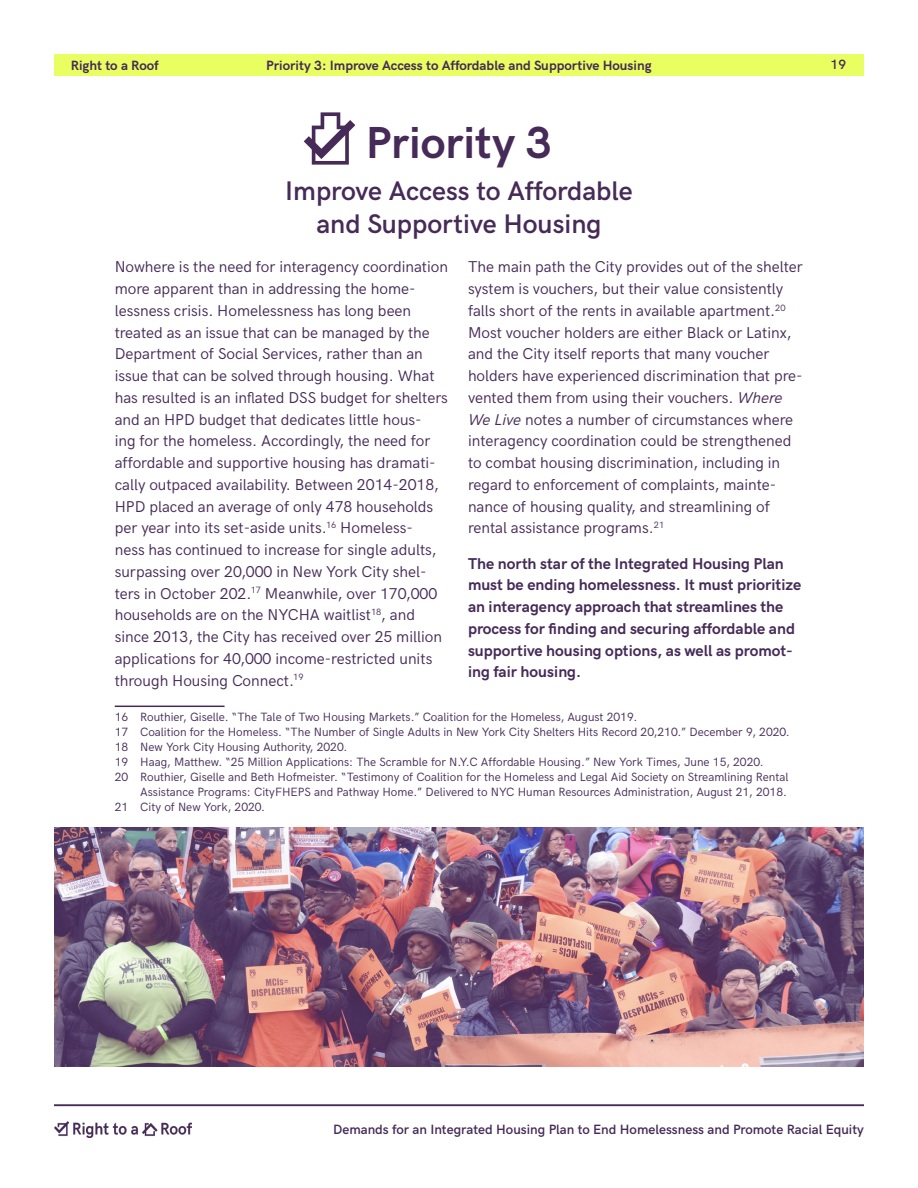
<style>
.page{position:relative;width:918px;height:1188px;background:#fff}
.page>*{position:absolute;margin:0;border:0;box-sizing:border-box;transform-origin:0 0}
.t1{font:700 45px "HK Grotesk";color:#462a57}
.t2{font:600 27px/33px "HK Grotesk";color:#462a57;text-align:center}
.t3{font:15.75px/21.8px "HK Grotesk";color:#462a57}
.t4{font:700 15.75px/21.8px "HK Grotesk";color:#462a57}
.t5{font:600 13.5px "HK Grotesk";color:#462a57}
.t6{font:700 13.5px "HK Grotesk";color:#462a57}
.footnote{font:12px/15px "HK Grotesk";color:#462a57;text-align:right}
.s1{font-style:italic}
</style>
<div class="page">
<div style="left:54px;top:54px;width:810px;height:21px;background:#e9ff61"></div>
<hr style="left:54px;top:1104px;width:810px;height:2px;background:#462a57">
<img style="left:54px;top:1122px;width:138px;height:15px">
<img style="left:54px;top:827px;width:810px;height:239px">
<svg style="left:304px;top:112px;width:51px;height:53px"></svg>
<hr style="left:115px;top:706px;width:110px;height:1px;background:#462a57">
<p class="t6" style="left:71px;top:55px;width:90px">Right to a Roof</p>
<p class="t6" style="left:266px;top:55px;width:387px">Priority 3: Improve Access to Affordable and Supportive Housing</p>
<p class="t1" style="left:366px;top:108px;width:188px">Priority 3</p>
<p class="t2" style="left:285px;top:172px;width:349px">Improve Access to Affordable and Supportive Housing</p>
<p class="t3" style="left:115px;top:255px;width:335px">Nowhere is the need for interagency coordination more apparent than in addressing the home&shy;lessness crisis. Homelessness has long been treated as an issue that can be managed by the Department of Social Services, rather than an issue that can be solved through housing. What has resulted is an inflated DSS budget for shelters and an HPD budget that dedicates little hous-<br>ing for the homeless. Accordingly, the need for affordable and supportive housing has dramati&shy;cally outpaced availability. Between 2014-2018, HPD placed an average of only 478 households per year into its set-aside units.<sup>16</sup> Homeless-<br>ness has continued to increase for single adults, surpassing over 20,000 in New York City shel&shy;ters in October 202.<sup>17</sup> Meanwhile, over 170,000 households are on the NYCHA waitlist<sup>18</sup>, and since 2013, the City has received over 25 million applications for 40,000 income-restricted units through Housing Connect.<sup>19</sup></p>
<p class="t3" style="left:468px;top:255px;width:337px">The main path the City provides out of the shelter system is vouchers, but their value consistently falls short of the rents in available apartment.<sup>20<br></sup>Most voucher holders are either Black or Latinx, and the City itself reports that many voucher holders have experienced discrimination that pre&shy;vented them from using their vouchers. <span class="s1">Where We Live</span> notes a number of circumstances where interagency coordination could be strengthened to combat housing discrimination, including in regard to enforcement of complaints, mainte&shy;nance of housing quality, and streamlining of rental assistance programs.<sup>21</sup></p>
<p class="t4" style="left:468px;top:551px;width:335px">The north star of the Integrated Housing Plan must be ending homelessness. It must prioritize an interagency approach that streamlines the process for finding and securing affordable and supportive housing options, as well as promot&shy;ing fair housing.</p>
<p class="footnote" style="left:115px;top:709px;width:524px">16 Routhier, Giselle. “The Tale of Two Housing Markets.” Coalition for the Homeless, August 2019.</p>
<p class="footnote" style="left:115px;top:724px;width:677px">17 Coalition for the Homeless. “The Number of Single Adults in New York City Shelters Hits Record 20,210.” December 9, 2020.</p>
<p class="footnote" style="left:115px;top:739px;width:234px">18 New York City Housing Authority, 2020.</p>
<p class="footnote" style="left:115px;top:754px;width:650px">19 Haag, Matthew. “25 Million Applications: The Scramble for N.Y.C Affordable Housing.” New York Times, June 15, 2020.</p>
<p class="footnote" style="left:115px;top:769px;width:675px">20 Routhier, Giselle and Beth Hofmeister. “Testimony of Coalition for the Homeless and Legal Aid Society on Streamlining Rental<br>Assistance Programs: CityFHEPS and Pathway Home.” Delivered to NYC Human Resources Administration, August 21, 2018.</p>
<p class="footnote" style="left:115px;top:799px;width:152px">21 City of New York, 2020.</p>
<p class="t5" style="left:831px;top:55px;width:17px">19</p>
<p class="t5" style="left:333px;top:1119px;width:532px">Demands for an Integrated Housing Plan to End Homelessness and Promote Racial Equity</p>
</div>
